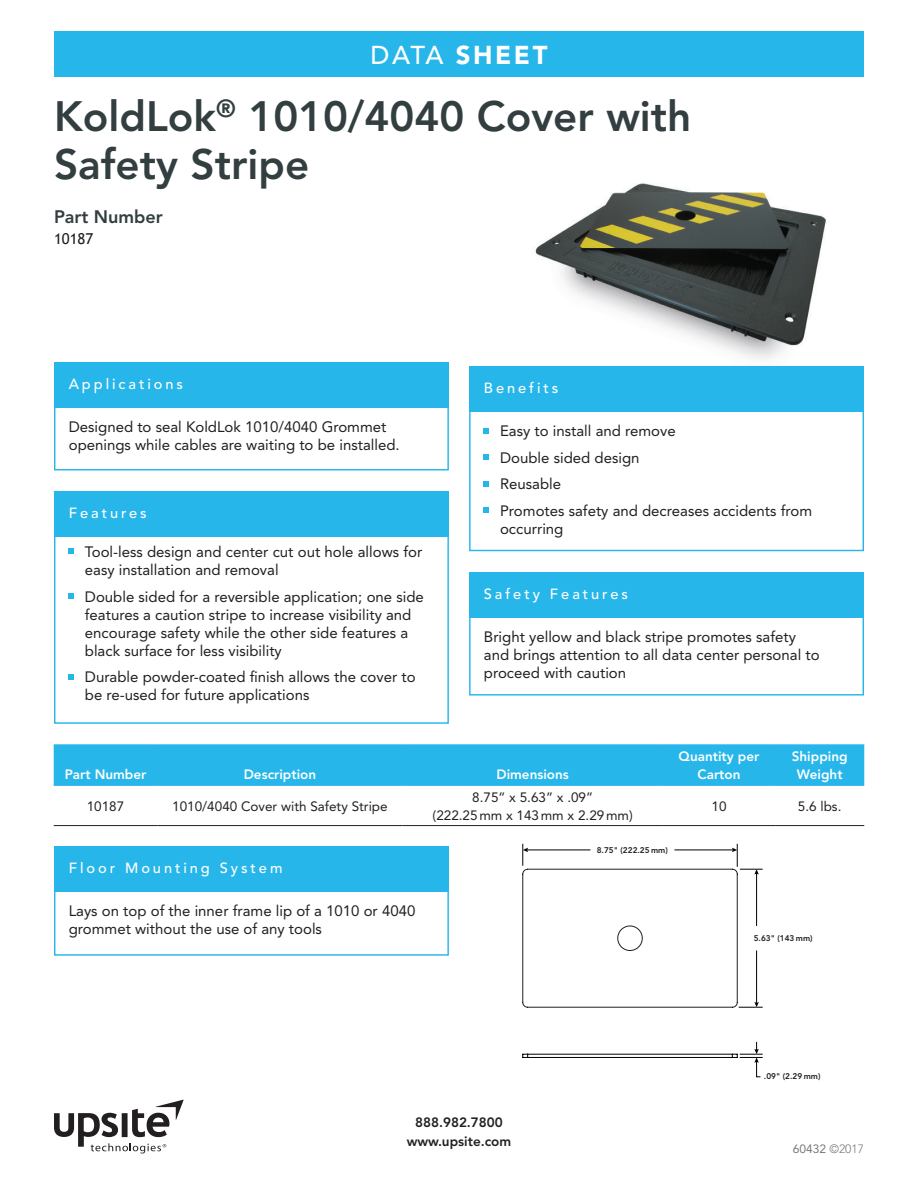
<style>
.page{position:relative;width:918px;height:1188px;background:#fff}
.page>*{position:absolute;margin:0;border:0;box-sizing:border-box;transform-origin:0 0}
.t1{font:800 42.15px "Avenir LT Std";color:#323e3f}
.t2{font:900 25.65px "Avenir LT Std";letter-spacing:.1em;color:#fff}
.Core_Paragraph_Style{font:800 18px "Avenir LT Std";color:#323e3f}
.Bullet_List_Smaller{font:15px/18px "Avenir LT Std";color:#231f20}
.Core_Paragraph_Style-2{font:15px/18px "Avenir LT Std";color:#231f20}
.Core_Paragraph_Style-3{font:15px "Trebuchet MS";color:#231f20}
.t3{font:500 14.7px "Avenir LT Std";letter-spacing:.2em;color:#fff}
.Small_Core_Paragraph{font:13.5px "Avenir LT Std";color:#231f20}
.Small_Core_Paragraph-2{font:800 13.5px/18px "Avenir LT Std";color:#fff;text-align:center}
.t4{font:800 13.5px/19.5px "Avenir LT Std";color:#231f20;text-align:center}
.t5{font:12px "Avenir LT Std";color:#76787b}
.t6{font:800 8.25px "Avenir";color:#231f20}
.s1{font-weight:500}
.s2{font-weight:300}
</style>
<div class="page">
<svg style="left:54px;top:1100px;width:130px;height:53px"></svg>
<img style="left:535px;top:183px;width:291px;height:176px">
<div style="left:54px;top:362px;width:395px;height:45px;background:#26b6ea"></div>
<div style="left:54px;top:362px;width:395px;height:108px;border:1px solid #26b6ea"></div>
<div style="left:54px;top:491px;width:395px;height:45px;background:#26b6ea"></div>
<div style="left:54px;top:491px;width:395px;height:233px;border:1px solid #26b6ea"></div>
<svg style="left:69px;top:549px;width:5px;height:5px"></svg>
<svg style="left:69px;top:594px;width:5px;height:5px"></svg>
<svg style="left:69px;top:674px;width:5px;height:5px"></svg>
<div style="left:469px;top:366px;width:395px;height:45px;background:#26b6ea"></div>
<div style="left:469px;top:366px;width:395px;height:185px;border:1px solid #26b6ea"></div>
<svg style="left:484px;top:428px;width:5px;height:5px"></svg>
<svg style="left:484px;top:455px;width:5px;height:5px"></svg>
<svg style="left:484px;top:481px;width:5px;height:5px"></svg>
<svg style="left:484px;top:508px;width:5px;height:5px"></svg>
<div style="left:54px;top:31px;width:810px;height:46px;background:#26b6ea"></div>
<div style="left:469px;top:572px;width:395px;height:45px;background:#26b6ea"></div>
<div style="left:469px;top:572px;width:395px;height:124px;border:1px solid #26b6ea"></div>
<div style="left:54px;top:745px;width:810px;height:40px;background:#26b6ea"></div>
<hr style="left:54px;top:825px;width:103px;height:1px;background:#231f20">
<hr style="left:157px;top:825px;width:246px;height:1px;background:#231f20">
<hr style="left:403px;top:825px;width:260px;height:1px;background:#231f20">
<hr style="left:663px;top:825px;width:112px;height:1px;background:#231f20">
<hr style="left:775px;top:825px;width:89px;height:1px;background:#231f20">
<hr style="left:54px;top:744px;width:103px;height:1px;background:#26b6ea">
<hr style="left:157px;top:744px;width:246px;height:1px;background:#26b6ea">
<hr style="left:403px;top:744px;width:260px;height:1px;background:#26b6ea">
<hr style="left:663px;top:744px;width:112px;height:1px;background:#26b6ea">
<hr style="left:775px;top:744px;width:89px;height:1px;background:#26b6ea">
<hr style="left:54px;top:785px;width:103px;height:1px;background:#26b6ea">
<hr style="left:157px;top:785px;width:246px;height:1px;background:#26b6ea">
<hr style="left:403px;top:785px;width:260px;height:1px;background:#26b6ea">
<hr style="left:663px;top:785px;width:112px;height:1px;background:#26b6ea">
<hr style="left:775px;top:785px;width:89px;height:1px;background:#26b6ea">
<hr style="left:528px;top:1057px;width:204px;height:1px;background:#000">
<hr style="left:528px;top:1054px;width:204px;height:1px;background:#000">
<svg style="left:522px;top:1054px;width:6px;height:4px"></svg>
<svg style="left:732px;top:1042px;width:31px;height:35px"></svg>
<svg style="left:522px;top:844px;width:241px;height:164px"></svg>
<div style="left:54px;top:846px;width:395px;height:45px;background:#26b6ea"></div>
<div style="left:54px;top:846px;width:395px;height:110px;border:1px solid #26b6ea"></div>
<p class="t2" style="left:371px;top:39px;width:178px"><span class="s1">DATA</span> SHEET</p>
<h1 class="t1" style="left:54px;top:91px;width:639px">KoldLok<sup>®</sup> 1010/4040 Cover with</h1>
<h1 class="t1" style="left:54px;top:139px;width:257px">Safety Stripe</h1>
<p class="Core_Paragraph_Style" style="left:54px;top:206px;width:110px">Part Number</p>
<p class="Core_Paragraph_Style-3" style="left:54px;top:229px;width:41px">10187</p>
<p class="t3" style="left:69px;top:375px;width:116px">Applications</p>
<p class="Core_Paragraph_Style-2" style="left:69px;top:418px;width:332px">Designed to seal KoldLok 1010/4040 Grommet openings while cables are waiting to be installed.</p>
<p class="t3" style="left:69px;top:505px;width:80px">Features</p>
<p class="Bullet_List_Smaller" style="left:85px;top:543px;width:339px">Tool-less design and center cut out hole allows for easy installation and removal</p>
<p class="Bullet_List_Smaller" style="left:85px;top:588px;width:341px">Double sided for a reversible application; one side features a caution stripe to increase visibility and encourage safety while the other side features a black surface for less visibility</p>
<p class="Bullet_List_Smaller" style="left:85px;top:668px;width:332px">Durable powder-coated finish allows the cover to be re-used for future applications</p>
<p class="t3" style="left:484px;top:379px;width:76px">Benefits</p>
<p class="Bullet_List_Smaller" style="left:500px;top:422px;width:177px">Easy to install and remove</p>
<p class="Bullet_List_Smaller" style="left:500px;top:449px;width:141px">Double sided design</p>
<p class="Bullet_List_Smaller" style="left:500px;top:475px;width:63px">Reusable</p>
<p class="Bullet_List_Smaller" style="left:500px;top:502px;width:314px">Promotes safety and decreases accidents from occurring</p>
<p class="t3" style="left:484px;top:585px;width:146px">Safety Features</p>
<p class="Core_Paragraph_Style-2" style="left:484px;top:628px;width:337px">Bright yellow and black stripe promotes safety and brings attention to all data center personal to proceed with caution</p>
<p class="Small_Core_Paragraph-2" style="left:65px;top:766px;width:83px">Part Number</p>
<p class="Small_Core_Paragraph-2" style="left:244px;top:766px;width:74px">Description</p>
<p class="Small_Core_Paragraph-2" style="left:496px;top:766px;width:74px">Dimensions</p>
<p class="Small_Core_Paragraph" style="left:87px;top:798px;width:39px">10187</p>
<p class="Small_Core_Paragraph" style="left:172px;top:798px;width:217px">1010/4040 Cover with Safety Stripe</p>
<p class="t3" style="left:69px;top:860px;width:215px">Floor Mounting System</p>
<p class="Core_Paragraph_Style-2" style="left:69px;top:902px;width:348px">Lays on top of the inner frame lip of a 1010 or 4040</p>
<p class="Core_Paragraph_Style-2" style="left:69px;top:920px;width:255px">grommet without the use of any tools</p>
<p class="Small_Core_Paragraph" style="left:472px;top:789px;width:122px">8.75” x 5.63” x .09”</p>
<p class="Small_Core_Paragraph" style="left:433px;top:807px;width:202px">(222.25mm x 143mm x 2.29mm)</p>
<p class="t6" style="left:597px;top:845px;width:73px">8.75" (222.25 mm)</p>
<p class="Small_Core_Paragraph-2" style="left:679px;top:748px;width:82px">Quantity per<br>Carton</p>
<p class="Small_Core_Paragraph-2" style="left:792px;top:748px;width:57px">Shipping</p>
<p class="Small_Core_Paragraph-2" style="left:797px;top:766px;width:47px">Weight</p>
<p class="Small_Core_Paragraph" style="left:711px;top:798px;width:17px">10</p>
<p class="Small_Core_Paragraph" style="left:798px;top:798px;width:45px">5.6 lbs.</p>
<p class="t6" style="left:754px;top:933px;width:60px">5.63" (143 mm)</p>
<p class="t4" style="left:407px;top:1112px;width:106px">888.982.7800 www.upsite.com</p>
<p class="t6" style="left:764px;top:1071px;width:58px">.09" (2.29 mm)</p>
<p class="t5" style="left:793px;top:1141px;width:73px">60432 <span class="s2">©2017</span></p>
</div>
